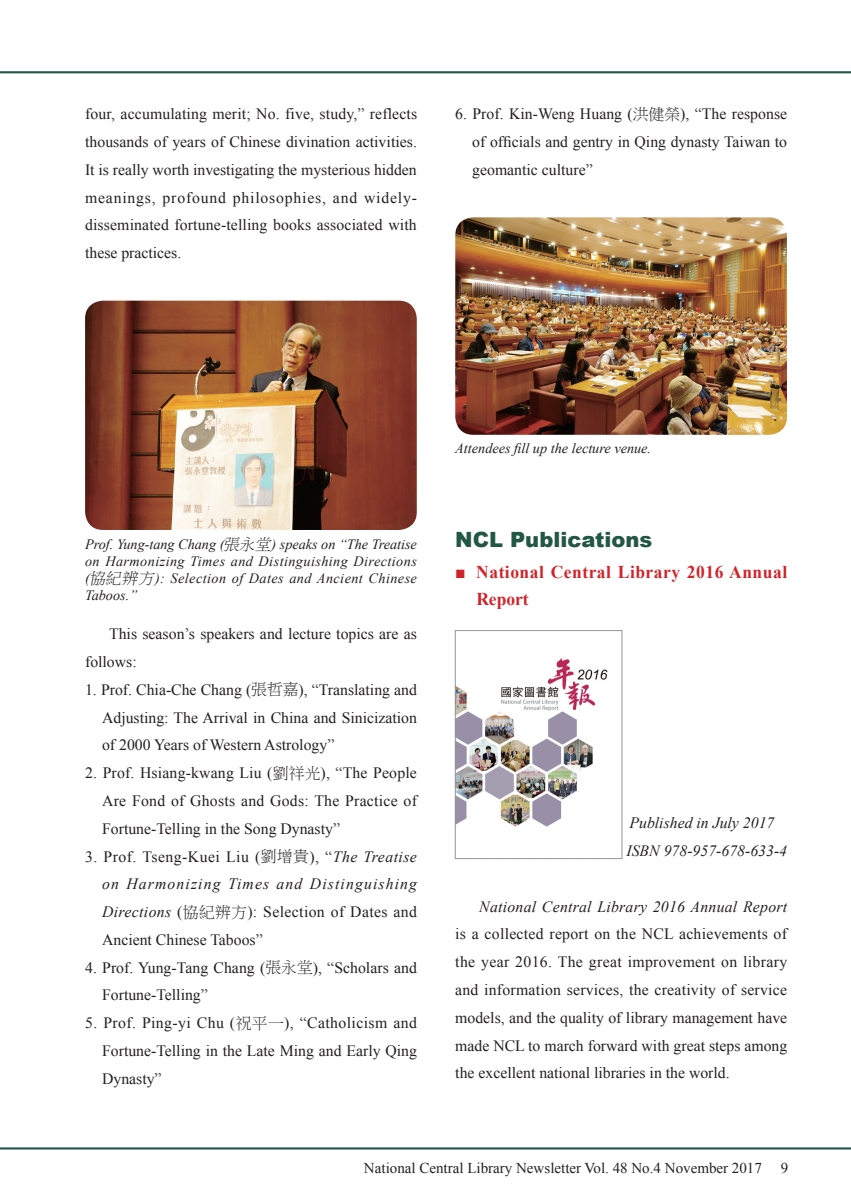
<style>
.page{position:relative;width:851px;height:1191px;background:#fff}
.page>*{position:absolute;margin:0;border:0;box-sizing:border-box;transform-origin:0 0}
.t1{font:900 21px "Arial";color:#235745}
.t2{font:700 18px/27px "Times New Roman";letter-spacing:.03em;color:#d1232a}
.t3{font:15.75px/27.8px "Times New Roman";color:#231f20;text-align:justify}
.t4{font:italic 15.75px/27.8px "Times New Roman";letter-spacing:.015em;color:#231f20}
.t5{font:15px "Times New Roman";color:#231f20}
.t6{font:italic 14.25px/16.4px "Times New Roman";letter-spacing:.03em;color:#231f20}
.t7{font:italic 14.25px "Times New Roman";color:#231f20}
.s1{font-family:"P Ming Li U"}
.s2{font-family:"P Ming Li U";font-size:15.75px}
.s3{font-style:italic}
</style>
<div class="page">
<hr style="left:0;top:71px;width:850px;height:2px;background:#235846">
<hr style="left:0;top:1147px;width:850px;height:2px;background:#235846">
<img style="left:85px;top:301px;width:331px;height:229px">
<img style="left:455px;top:217px;width:331px;height:218px">
<img style="left:457px;top:658px;width:151px;height:169px">
<div style="left:455px;top:630px;width:167px;height:228px;border:1px solid #939598"></div>
<p class="t3" style="left:85px;top:100px;width:333px">four, accumulating merit; No. five, study,” reflects thousands of years of Chinese divination activities.<br>It is really worth investigating the mysterious hidden meanings, profound philosophies, and widely&shy;disseminated fortune-telling books associated with these practices.</p>
<p class="t3" style="left:472px;top:100px;width:316px;text-indent:-17px">6. Prof. Kin-Weng Huang (<span class="s1">洪健榮</span>), “The response of officials and gentry in Qing dynasty Taiwan to geomantic culture”</p>
<p class="t6" style="left:85px;top:536px;width:333px">Prof. Yung-tang Chang (<span class="s2">張永堂</span>) speaks on “The Treatise on Harmonizing Times and Distinguishing Directions</p>
<p class="t6" style="left:85px;top:570px;width:333px">(<span class="s2">協紀辨方</span>): Selection of Dates and Ancient Chinese<br>Taboos.”</p>
<p class="t3" style="left:85px;top:620px;width:333px;text-indent:24px">This season’s speakers and lecture topics are as follows:</p>
<p class="t3" style="left:102px;top:675px;width:316px;text-indent:-17px">1. Prof. Chia-Che Chang (<span class="s1">張哲嘉</span>), “Translating and Adjusting: The Arrival in China and Sinicization of 2000 Years of Western Astrology”</p>
<p class="t3" style="left:102px;top:759px;width:316px;text-indent:-17px">2. Prof. Hsiang-kwang Liu (<span class="s1">劉祥光</span>), “The People Are Fond of Ghosts and Gods: The Practice of Fortune-Telling in the Song Dynasty”</p>
<p class="t3" style="left:102px;top:842px;width:316px;text-indent:-17px">3. Prof. Tseng-Kuei Liu (<span class="s1">劉增貴</span>), “<span class="s3">The Treatise on Harmonizing Times and Distinguishing Directions</span> (<span class="s1">協紀辨方</span>): Selection of Dates and Ancient Chinese Taboos”</p>
<p class="t3" style="left:102px;top:953px;width:316px;text-indent:-17px">4. Prof. Yung-Tang Chang (<span class="s1">張永堂</span>), “Scholars and<br>Fortune-Telling”</p>
<p class="t3" style="left:102px;top:1008px;width:316px;text-indent:-17px">5. Prof. Ping-yi Chu (<span class="s1">祝平一</span>), “Catholicism and Fortune-Telling in the Late Ming and Early Qing Dynasty”</p>
<p class="t7" style="left:455px;top:439px;width:197px">Attendees fill up the lecture venue.</p>
<h1 class="t1" style="left:455px;top:524px;width:198px">NCL Publications</h1>
<p class="t2" style="left:476px;top:557px;width:312px;text-indent:-21px">■ National Central Library 2016 Annual<br>Report</p>
<p class="t4" style="left:626px;top:809px;width:162px">Published in July 2017<br>ISBN 978-957-678-633-4</p>
<p class="t4" style="left:479px;top:892px;width:309px">National Central Library 2016 Annual Report</p>
<p class="t3" style="left:455px;top:920px;width:333px">is a collected report on the NCL achievements of the year 2016. The great improvement on library and information services, the creativity of service models, and the quality of library management have made NCL to march forward with great steps among the excellent national libraries in the world.</p>
<p class="t5" style="left:364px;top:1157px;width:399px">National Central Library Newsletter Vol. 48 No.4 November 2017</p>
<p class="t5" style="left:780px;top:1157px;width:9px">9</p>
</div>
